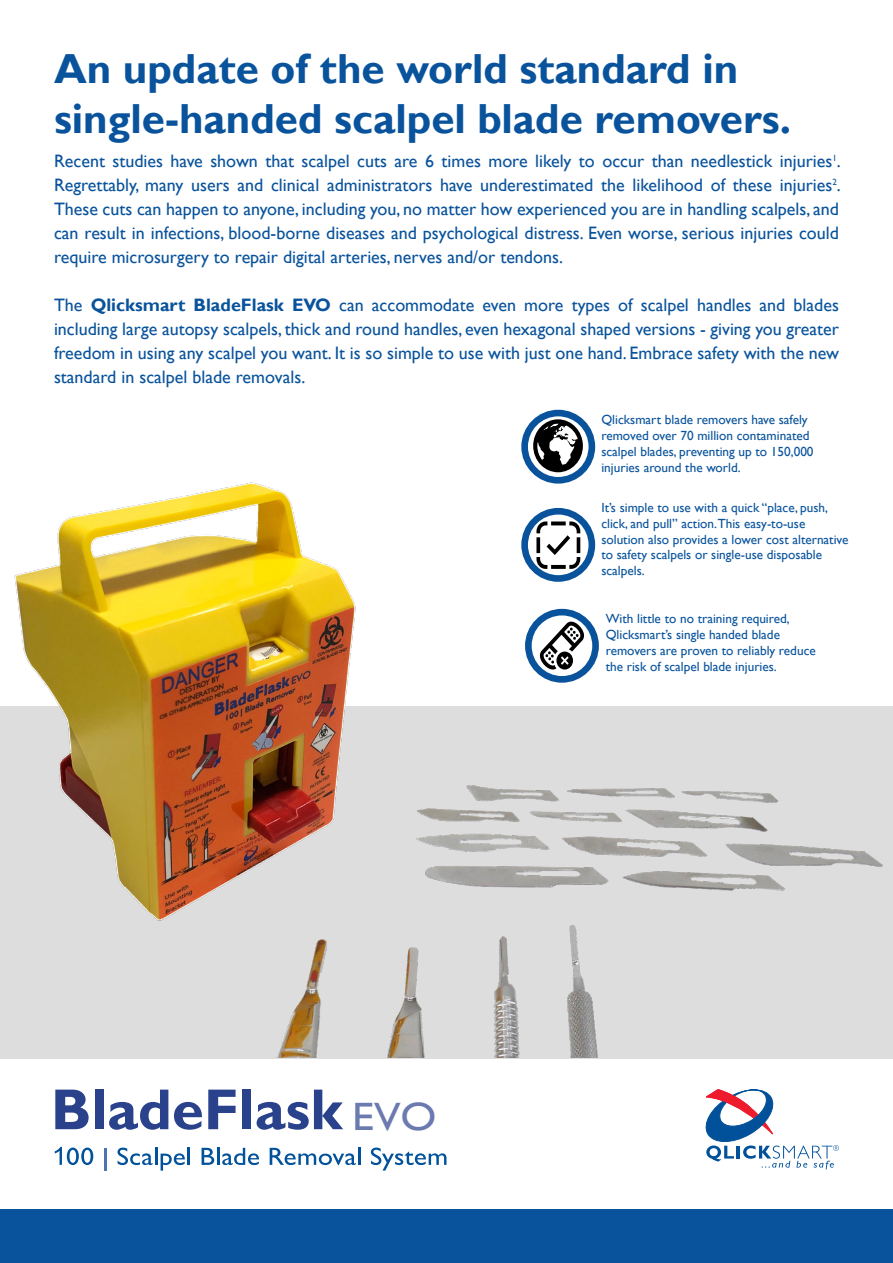
<style>
.page{position:relative;width:893px;height:1263px;background:#fff}
.page>*{position:absolute;margin:0;border:0;box-sizing:border-box;transform-origin:0 0}
.t1{font:700 58.05px "Gill Sans";color:#2a428c}
.t2{font:700 42px/50.4px "Gill Sans";color:#09539c}
.t3{font:18px/24px "Gill Sans";color:#09539c;text-align:justify}
.t4{font:13.2px/15.9px "Gill Sans";color:#09539c}
.s1{font-weight:700}
.s2{font-weight:400;font-size:39.45px;color:#6b7aaf}
</style>
<div class="page">
<svg style="left:55px;top:1147px;width:38px;height:18px"></svg>
<hr style="left:104px;top:1148px;width:2px;height:22px;background:#4d73b1">
<svg style="left:117px;top:1147px;width:73px;height:23px"></svg>
<svg style="left:202px;top:1148px;width:57px;height:17px"></svg>
<svg style="left:270px;top:1148px;width:90px;height:17px"></svg>
<svg style="left:371px;top:1147px;width:75px;height:23px"></svg>
<div style="left:0;top:1209px;width:893px;height:54px;background:#09539c"></div>
<div style="left:521px;top:410px;width:74px;height:74px;border:7px solid #09539c;border-radius:50%"></div>
<svg style="left:533px;top:419px;width:50px;height:19px"></svg>
<svg style="left:705px;top:1089px;width:134px;height:80px"></svg>
<img style="left:5px;top:438px;width:883px;height:619px">
<p class="t2" style="left:54px;top:45px;width:739px">An update of the world standard in single-handed scalpel blade removers.</p>
<p class="t3" style="left:54px;top:150px;width:788px">Recent studies have shown that scalpel cuts are 6 times more likely to occur than needlestick injuries<sup>1</sup>.<br>Regrettably, many users and clinical administrators have underestimated the likelihood of these injuries<sup>2</sup>.<br>These cuts can happen to anyone, including you, no matter how experienced you are in handling scalpels, and can result in infections, blood-borne diseases and psychological distress. Even worse, serious injuries could require microsurgery to repair digital arteries, nerves and/or tendons.</p>
<p class="t3" style="left:54px;top:294px;width:786px">The <span class="s1">Qlicksmart BladeFlask EVO</span> can accommodate even more types of scalpel handles and blades including large autopsy scalpels, thick and round handles, even hexagonal shaped versions - giving you greater freedom in using any scalpel you want. It is so simple to use with just one hand. Embrace safety with the new standard in scalpel blade removals.</p>
<p class="t4" style="left:601px;top:412px;width:214px">Qlicksmart blade removers have safely removed over 70 million contaminated scalpel blades, preventing up to 150,000 injuries around the world.</p>
<p class="t4" style="left:601px;top:500px;width:249px">It’s simple to use with a quick “place, push, click, and pull” action.This easy-to-use solution also provides a lower cost alternative to safety scalpels or single-use disposable scalpels.</p>
<p class="t4" style="left:606px;top:611px;width:212px">With little to no training required, Qlicksmart’s single handed blade removers are proven to reliably reduce the risk of scalpel blade injuries.</p>
<h1 class="t1" style="left:51px;top:1075px;width:387px">BladeFlask <span class="s2">EVO</span></h1>
</div>
